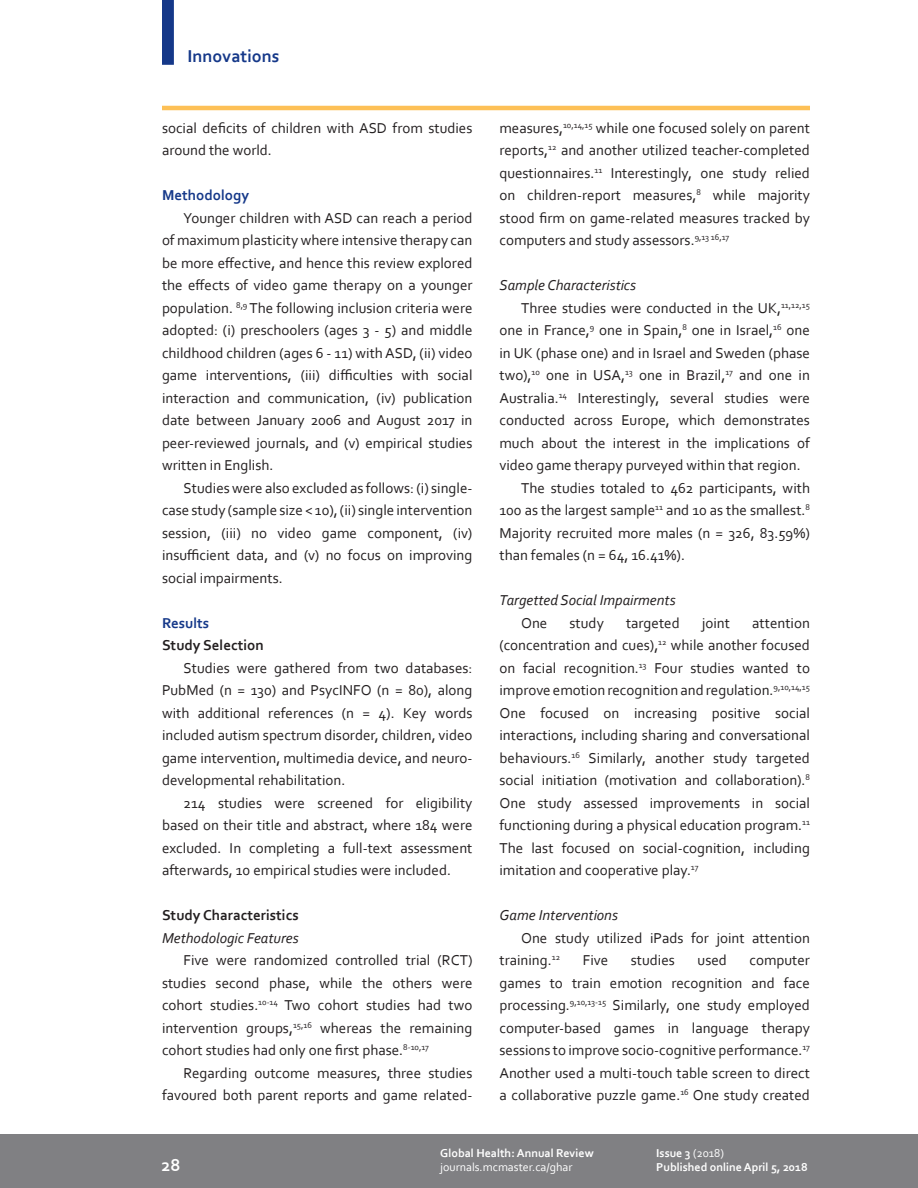
<style>
.page{position:relative;width:918px;height:1188px;background:#fff}
.page>*{position:absolute;margin:0;border:0;box-sizing:border-box;transform-origin:0 0}
.t1{font:700 18px "Corbel";color:#153889}
.t2{font:700 18px "Corbel";color:#fff}
.t3{font:15px/22.5px "Corbel";color:#231f20;text-align:justify}
.t4{font:italic 15px "Corbel";color:#231f20}
.t5{font:700 15px "Corbel";color:#231f20}
.t6{font:700 15px "Corbel";color:#153889}
.t7{font:700 12px "Corbel";color:#fff}
.t8{font:12px "Corbel";color:#fff}
.s1{font-weight:400}
</style>
<div class="page">
<div style="left:0;top:1134px;width:918px;height:54px;background:#808083"></div>
<svg style="left:162px;top:0;width:12px;height:65px"></svg>
<hr style="left:162px;top:106px;width:648px;height:4px;background:#fdc056">
<p class="t1" style="left:188px;top:45px;width:93px">Innovations</p>
<p class="t3" style="left:162px;top:116px;width:312px">social deficits of children with ASD from studies around the world.</p>
<p class="t6" style="left:162px;top:186px;width:89px">Methodology</p>
<p class="t3" style="left:162px;top:206px;width:312px;text-indent:22px">Younger children with ASD can reach a period of maximum plasticity where intensive therapy can be more effective, and hence this review explored the effects of video game therapy on a younger population. <sup>8,9</sup> The following inclusion criteria were adopted: (i) preschoolers (ages 3 - 5) and middle childhood children (ages 6 - 11) with ASD, (ii) video game interventions, (iii) difficulties with social interaction and communication, (iv) publication date between January 2006 and August 2017 in peer-reviewed journals, and (v) empirical studies written in English.</p>
<p class="t3" style="left:162px;top:476px;width:312px;text-indent:22px">Studies were also excluded as follows: (i) single&shy;case study (sample size &lt; 10), (ii) single intervention session, (iii) no video game component, (iv) insufficient data, and (v) no focus on improving social impairments.</p>
<p class="t6" style="left:162px;top:613px;width:49px">Results</p>
<p class="t5" style="left:162px;top:636px;width:103px">Study Selection</p>
<p class="t3" style="left:162px;top:656px;width:312px;text-indent:22px">Studies were gathered from two databases:<br>PubMed (n = 130) and PsycINFO (n = 80), along with additional references (n = 4). Key words included autism spectrum disorder, children, video game intervention, multimedia device, and neuro&shy;developmental rehabilitation.</p>
<p class="t3" style="left:162px;top:791px;width:312px;text-indent:22px">214 studies were screened for eligibility based on their title and abstract, where 184 were excluded. In completing a full-text assessment afterwards, 10 empirical studies were included.</p>
<p class="t5" style="left:162px;top:906px;width:138px">Study Characteristics</p>
<p class="t4" style="left:162px;top:928px;width:138px">Methodologic Features</p>
<p class="t3" style="left:162px;top:949px;width:312px;text-indent:22px">Five were randomized controlled trial (RCT) studies second phase, while the others were cohort studies.<sup>10-14</sup> Two cohort studies had two intervention groups,<sup>15,16</sup> whereas the remaining cohort studies had only one first phase.<sup>8-10,17</sup></p>
<p class="t3" style="left:162px;top:1061px;width:312px;text-align:right">Regarding outcome measures, three studies favoured both parent reports and game related-</p>
<p class="t3" style="left:500px;top:116px;width:312px">measures,<sup>10,14,15</sup> while one focused solely on parent reports,<sup>12</sup> and another utilized teacher-completed questionnaires.<sup>11</sup> Interestingly, one study relied on children-report measures,<sup>8</sup> while majority stood firm on game-related measures tracked by computers and study assessors.<sup>9,13</sup> <sup>16,17</sup></p>
<p class="t4" style="left:500px;top:276px;width:138px">Sample Characteristics</p>
<p class="t3" style="left:500px;top:296px;width:312px;text-indent:22px">Three studies were conducted in the UK,<sup>11,12,15 </sup>one in France,<sup>9</sup> one in Spain,<sup>8</sup> one in Israel,<sup>16</sup> one in UK (phase one) and in Israel and Sweden (phase two),<sup>10</sup> one in USA,<sup>13</sup> one in Brazil,<sup>17</sup> and one in Australia.<sup>14</sup> Interestingly, several studies were conducted across Europe, which demonstrates much about the interest in the implications of video game therapy purveyed within that region.</p>
<p class="t3" style="left:500px;top:476px;width:312px;text-indent:22px">The studies totaled to 462 participants, with 100 as the largest sample<sup>11</sup> and 10 as the smallest.<sup>8<br></sup>Majority recruited more males (n = 326, 83.59%) than females (n = 64, 16.41%).</p>
<p class="t4" style="left:500px;top:591px;width:178px">Targetted Social Impairments</p>
<p class="t3" style="left:521px;top:611px;width:28px">One</p>
<p class="t3" style="left:570px;top:611px;width:36px">study</p>
<p class="t3" style="left:626px;top:611px;width:55px">targeted</p>
<p class="t3" style="left:702px;top:611px;width:30px">joint</p>
<p class="t3" style="left:500px;top:611px;width:312px;text-indent:253px">attention (concentration and cues),<sup>12</sup> while another focused on facial recognition.<sup>13</sup> Four studies wanted to improve emotion recognition and regulation.<sup>9,10,14,15<br></sup>One focused on increasing positive social interactions, including sharing and conversational behaviours.<sup>16</sup> Similarly, another study targeted social initiation (motivation and collaboration).<sup>8<br></sup>One study assessed improvements in social functioning during a physical education program.<sup>11<br></sup>The last focused on social-cognition, including imitation and cooperative play.<sup>17</sup></p>
<p class="t4" style="left:500px;top:906px;width:120px">Game Interventions</p>
<p class="t3" style="left:500px;top:926px;width:312px;text-indent:22px">One study utilized iPads for joint attention training.<sup>12</sup></p>
<p class="t3" style="left:583px;top:949px;width:27px">Five</p>
<p class="t3" style="left:631px;top:949px;width:46px">studies</p>
<p class="t3" style="left:698px;top:949px;width:31px">used</p>
<p class="t3" style="left:500px;top:949px;width:312px;text-indent:250px">computer games to train emotion recognition and face processing.<sup>9,10,13-15</sup> Similarly, one study employed computer-based games in language therapy sessions to improve socio-cognitive performance.<sup>17<br></sup>Another used a multi-touch table screen to direct a collaborative puzzle game.<sup>16</sup> One study created</p>
<p class="t2" style="left:162px;top:1154px;width:20px">28</p>
<p class="t7" style="left:440px;top:1146px;width:155px">Global Health: Annual Review</p>
<p class="t7" style="left:656px;top:1146px;width:69px">Issue 3 <span class="s1">(2018)</span></p>
<p class="t8" style="left:440px;top:1160px;width:134px">journals.mcmaster.ca/ghar</p>
<p class="t7" style="left:656px;top:1160px;width:153px">Published online April 5, 2018</p>
</div>
